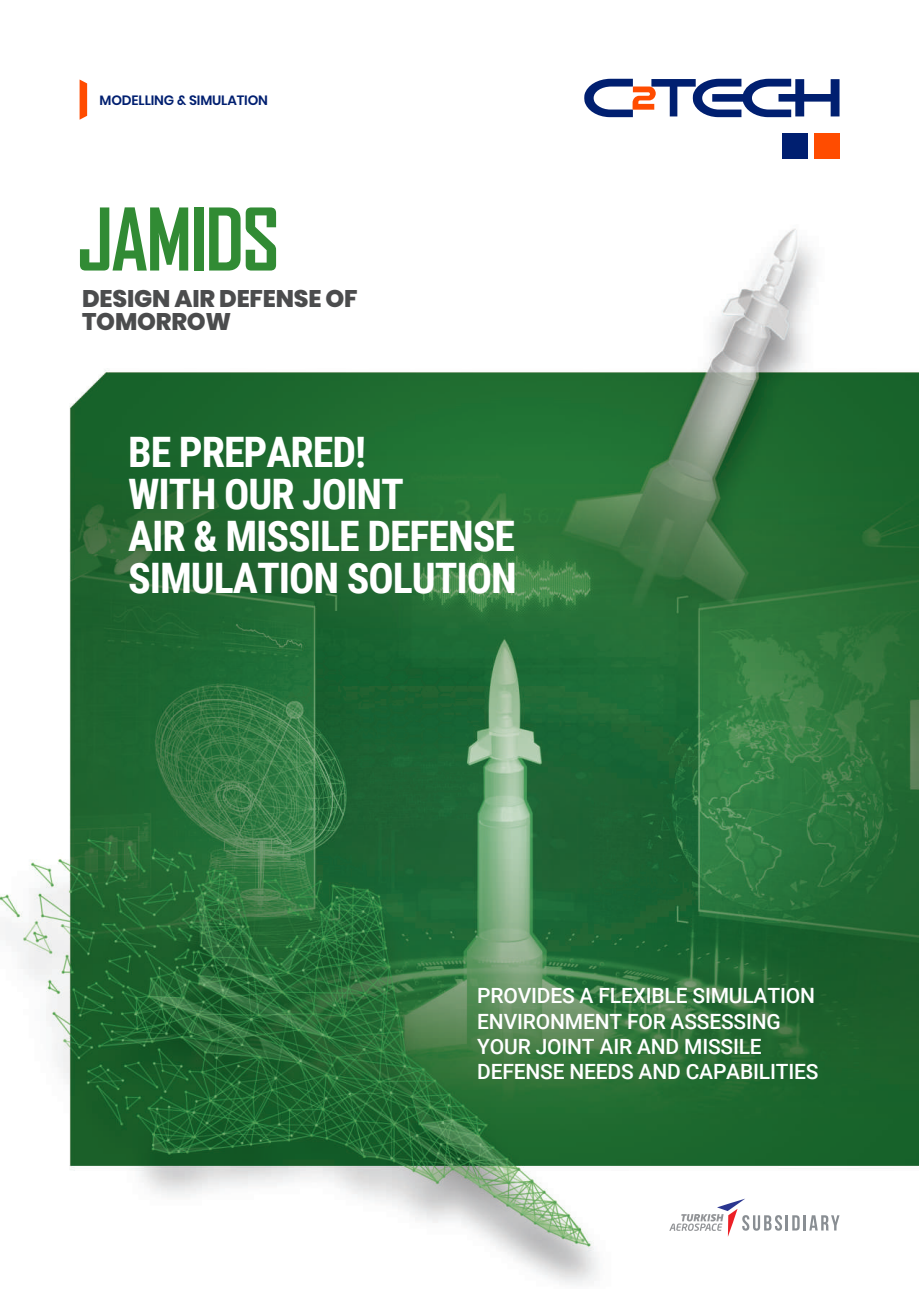
<style>
.page{position:relative;width:919px;height:1289px;background:#fff}
.page>*{position:absolute;margin:0;border:0;box-sizing:border-box;transform-origin:0 0}
.t1{font:700 82.5px "Agency FBT";letter-spacing:-.025em;color:#318b34}
.t2{font:700 42px/42px "Roboto Condensed";letter-spacing:-.025em;color:#fff}
.t3{font:800 24px/22.5px "Poppins";letter-spacing:-.01em;color:#4b4c4d}
.t4{font:500 21px/25.2px "Roboto";letter-spacing:-.01em;color:#fff}
.t5{font:600 13.5px "Poppins";letter-spacing:-.01em;color:#001f70}
</style>
<div class="page">
<img style="left:0;top:78px;width:918px;height:1207px">
<svg style="left:583px;top:79px;width:256px;height:38px"></svg>
<div style="left:813px;top:133px;width:26px;height:26px;background:#ff4c00"></div>
<div style="left:782px;top:133px;width:25px;height:26px;background:#001f70"></div>
<svg style="left:80px;top:79px;width:7px;height:41px"></svg>
<hr style="left:785px;top:1215px;width:3px;height:15px;background:#898e93">
<svg style="left:792px;top:1215px;width:47px;height:15px"></svg>
<svg style="left:669px;top:1198px;width:113px;height:38px"></svg>
<p class="t5" style="left:99px;top:93px;width:170px">MODELLING &amp; SIMULATION</p>
<h1 class="t1" style="left:77px;top:188px;width:204px">JAMIDS</h1>
<p class="t3" style="left:82px;top:287px;width:277px">DESIGN AIR DEFENSE OF<br>TOMORROW</p>
<h2 class="t2" style="left:128px;top:429px;width:390px">BE PREPARED!<br>WITH OUR JOINT<br>AIR &amp; MISSILE DEFENSE<br>SIMULATION SOLUTION</h2>
<p class="t4" style="left:477px;top:982px;width:343px">PROVIDES A FLEXIBLE SIMULATION<br>ENVIRONMENT FOR ASSESSING<br>YOUR JOINT AIR AND MISSILE<br>DEFENSE NEEDS AND CAPABILITIES</p>
</div>
